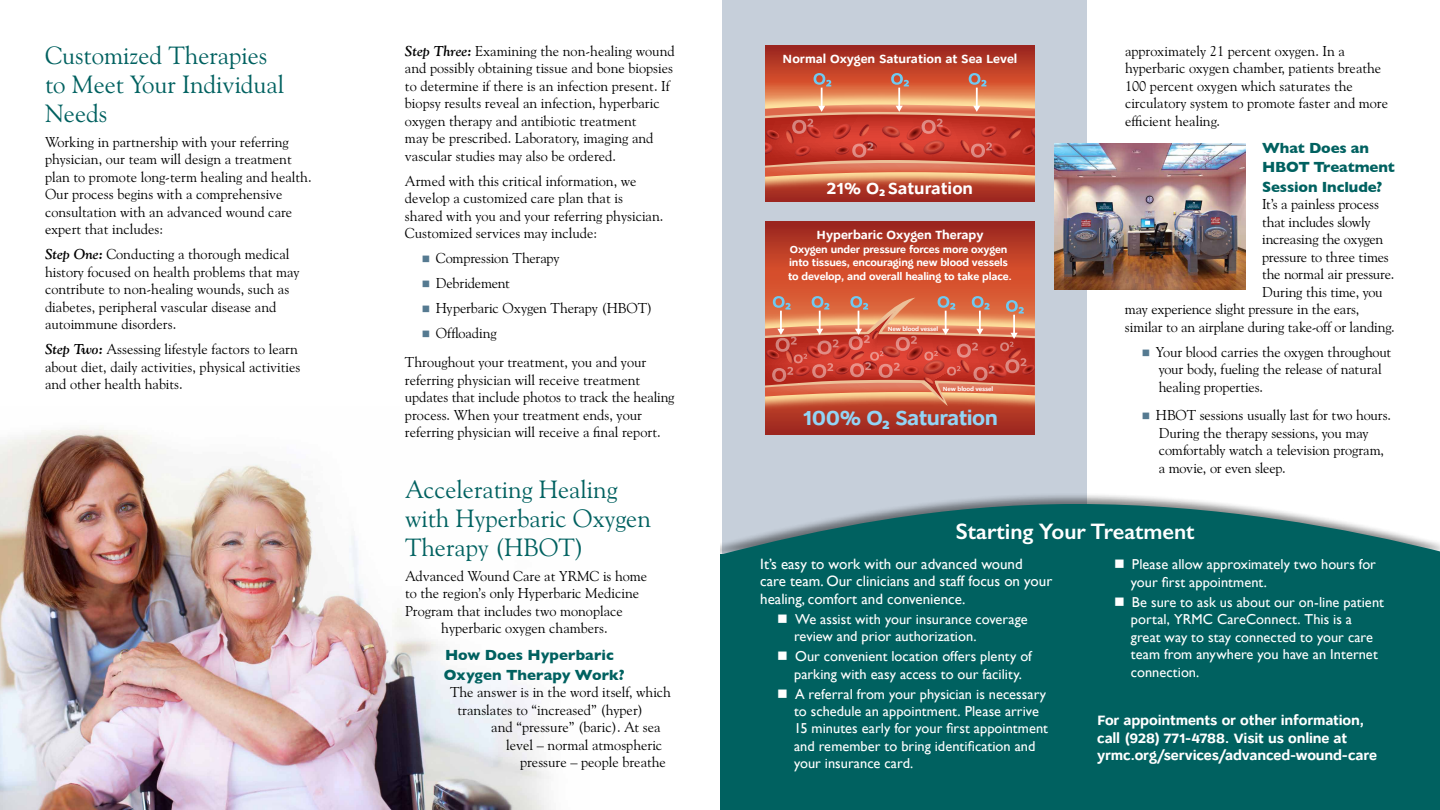
<style>
.page{position:relative;width:1440px;height:810px;background:#fff}
.page>*{position:absolute;margin:0;border:0;box-sizing:border-box;transform-origin:0 0}
.t1{font:25px/28.8px "Goudy Old Style BT";color:#006160}
.t2{font:600 22.5px "Gill Sans";color:#fff}
.t3{font:700 21.5px "Osnova Pro";letter-spacing:-.025em;color:#92d4f5}
.t4{font:700 17px "Osnova Pro";color:#fff}
.t5{font:15px/17.5px "Gill Sans";color:#fff}
.t6{font:700 15px/19.4px "Gill Sans";letter-spacing:-.005em;color:#006160}
.t7{font:14.38px/17.5px "Goudy Old Style BT";color:#000}
.t8{font:14.38px/17.5px "Gill Sans";color:#fff}
.t9{font:700 14.38px/17.5px "Osnova Pro";letter-spacing:-.01em;color:#fff}
.t10{font:14.38px "Goudy Old Style BT";letter-spacing:-.02em;color:#000}
.t11{font:14.38px "Goudy Old Style BT";letter-spacing:-.025em;color:#000}
.t12{font:700 12.5px "Osnova Pro";color:#fff}
.t13{font:700 10.75px/13.4px "Osnova Pro";letter-spacing:-.015em;color:#fff}
.t14{font:700 6.25px "Osnova Pro";letter-spacing:-.025em;color:#fff}
.s1{font-weight:700;font-style:italic}
.s2{color:#557a91}
</style>
<div class="page">
<div style="left:722px;top:0;width:364px;height:810px;background:#c6cfda"></div>
<img style="left:0;top:427px;width:551px;height:383px">
<div style="left:705px;top:492px;width:735px;height:66px;background:#000;opacity:.47"></div>
<svg style="left:715px;top:504px;width:725px;height:52px"></svg>
<div style="left:721px;top:554px;width:719px;height:256px;background:#006160"></div>
<svg style="left:765px;top:45px;width:270px;height:156px;background:#ab3123"></svg>
<img style="left:765px;top:177px;width:270px;height:14px">
<svg style="left:765px;top:73px;width:270px;height:104px;background:#d46348"></svg>
<svg style="left:765px;top:221px;width:270px;height:213px;background:#bb3d26"></svg>
<img style="left:765px;top:408px;width:270px;height:3px">
<svg style="left:765px;top:296px;width:270px;height:112px;background:#d36a50"></svg>
<img style="left:1055px;top:144px;width:190px;height:146px">
<div style="left:698px;top:531px;width:22px;height:279px;background:#fff"></div>
<h1 class="t1" style="left:45px;top:41px;width:241px">Customized Therapies to Meet Your Individual<br>Needs</h1>
<p class="t7" style="left:45px;top:133px;width:268px">Working in partnership with your referring physician, our team will design a treatment plan to promote long-term healing and health.<br>Our process begins with a comprehensive consultation with an advanced wound care expert that includes:</p>
<p class="t7" style="left:45px;top:245px;width:256px"><span class="s1">Step One:</span> Conducting a thorough medical history focused on health problems that may contribute to non-healing wounds, such as diabetes, peripheral vascular disease and autoimmune disorders.</p>
<p class="t7" style="left:45px;top:340px;width:257px"><span class="s1">Step Two:</span> Assessing lifestyle factors to learn about diet, daily activities, physical activities and other health habits.</p>
<p class="t7" style="left:405px;top:42px;width:271px"><span class="s1">Step Three:</span> Examining the non-healing wound and possibly obtaining tissue and bone biopsies to determine if there is an infection present. If biopsy results reveal an infection, hyperbaric oxygen therapy and antibiotic treatment<br>may be prescribed. Laboratory, imaging and vascular studies may also be ordered.</p>
<p class="t7" style="left:405px;top:172px;width:260px">Armed with this critical information, we develop a customized care plan that is shared with you and your referring physician.<br>Customized services may include:</p>
<p class="t7" style="left:422px;top:250px;width:139px"><span class="s2">■</span> Compression Therapy</p>
<p class="t7" style="left:422px;top:275px;width:90px"><span class="s2">■</span> Debridement</p>
<p class="t7" style="left:422px;top:299px;width:232px"><span class="s2">■</span> Hyperbaric Oxygen Therapy (HBOT)</p>
<p class="t7" style="left:405px;top:319px;width:243px;line-height:28.8px;text-indent:17px"><span class="s2">■</span> Offloading<br>Throughout your treatment, you and your</p>
<p class="t7" style="left:405px;top:371px;width:271px">referring physician will receive treatment updates that include photos to track the healing process. When your treatment ends, your referring physician will receive a final report.</p>
<h1 class="t1" style="left:405px;top:475px;width:247px">Accelerating Healing with Hyperbaric Oxygen<br>Therapy (HBOT)</h1>
<p class="t7" style="left:405px;top:567px;width:244px">Advanced Wound Care at YRMC is home</p>
<p class="t7" style="left:405px;top:584px;width:236px">to the region’s only Hyperbaric Medicine</p>
<p class="t7" style="left:405px;top:602px;width:220px">Program that includes two monoplace</p>
<p class="t7" style="left:441px;top:619px;width:168px">hyperbaric oxygen chambers.</p>
<p class="t6" style="left:444px;top:645px;width:182px">How Does Hyperbaric<br>Oxygen Therapy Work?</p>
<p class="t7" style="left:458px;top:683px;width:215px;text-indent:-8px">The answer is in the word itself, which translates to “increased” (hyper)</p>
<p class="t7" style="left:491px;top:718px;width:171px">and “pressure” (baric). At sea</p>
<p class="t7" style="left:506px;top:736px;width:158px">level – normal atmospheric</p>
<p class="t7" style="left:520px;top:753px;width:147px">pressure – people breathe</p>
<p class="t12" style="left:783px;top:51px;width:236px">Normal Oxygen Saturation at Sea Level</p>
<p class="t4" style="left:827px;top:178px;width:148px">21% O<sub>2</sub> Saturation</p>
<p class="t12" style="left:817px;top:227px;width:168px">Hyperbaric Oxygen Therapy</p>
<p class="t13" style="left:788px;top:243px;width:225px">Oxygen under pressure forces more oxygen into tissues, encouraging new blood vessels to develop, and overall healing to take place.</p>
<p class="t14" style="left:888px;top:325px;width:52px">New blood vessel</p>
<p class="t14" style="left:943px;top:385px;width:52px">New blood vessel</p>
<h3 class="t3" style="left:803px;top:405px;width:197px">100% O<sub>2</sub> Saturation</h3>
<p class="t7" style="left:1125px;top:42px;width:265px">approximately 21 percent oxygen. In a hyperbaric oxygen chamber, patients breathe 100 percent oxygen which saturates the circulatory system to promote faster and more efficient healing.</p>
<p class="t6" style="left:1262px;top:138px;width:134px">What Does an<br>HBOT Treatment<br>Session Include?</p>
<p class="t7" style="left:1262px;top:195px;width:118px">It’s a painless process</p>
<p class="t11" style="left:1262px;top:213px;width:110px">that includes slowly</p>
<p class="t10" style="left:1262px;top:230px;width:123px">increasing the oxygen</p>
<p class="t7" style="left:1262px;top:248px;width:128px">pressure to three times</p>
<p class="t7" style="left:1262px;top:265px;width:134px">the normal air pressure.</p>
<p class="t7" style="left:1262px;top:283px;width:122px">During this time, you</p>
<p class="t7" style="left:1125px;top:300px;width:236px">may experience slight pressure in the ears,</p>
<p class="t7" style="left:1125px;top:318px;width:271px">similar to an airplane during take-off or landing.</p>
<p class="t7" style="left:1159px;top:343px;width:234px;text-indent:-17px"><span class="s2">■</span> Your blood carries the oxygen throughout your body, fueling the release of natural healing properties.</p>
<p class="t7" style="left:1159px;top:406px;width:234px;text-indent:-17px"><span class="s2">■</span> HBOT sessions usually last for two hours.<br>During the therapy sessions, you may comfortably watch a television program, a movie, or even sleep.</p>
<h2 class="t2" style="left:956px;top:518px;width:240px">Starting Your Treatment</h2>
<p class="t5" style="left:760px;top:555px;width:294px">It’s easy to work with our advanced wound care team. Our clinicians and staff focus on your healing, comfort and convenience.</p>
<p class="t8" style="left:794px;top:610px;width:235px;text-indent:-17px">■ We assist with your insurance coverage review and prior authorization.</p>
<p class="t8" style="left:777px;top:647px;width:256px;text-align:center">■ Our convenient location offers plenty of parking with easy access to our facility.</p>
<p class="t8" style="left:794px;top:685px;width:256px;text-indent:-17px">■ A referral from your physician is necessary to schedule an appointment. Please arrive 15 minutes early for your first appointment and remember to bring identification and your insurance card.</p>
<p class="t8" style="left:1131px;top:555px;width:247px;text-indent:-17px">■ Please allow approximately two hours for your first appointment.</p>
<p class="t8" style="left:1131px;top:593px;width:255px;text-indent:-17px">■ Be sure to ask us about our on-line patient portal, YRMC CareConnect. This is a great way to stay connected to your care team from anywhere you have an Internet connection.</p>
<p class="t9" style="left:1097px;top:712px;width:281px">For appointments or other information, call (928) 771-4788. Visit us online at yrmc.org/services/advanced-wound-care</p>
</div>
